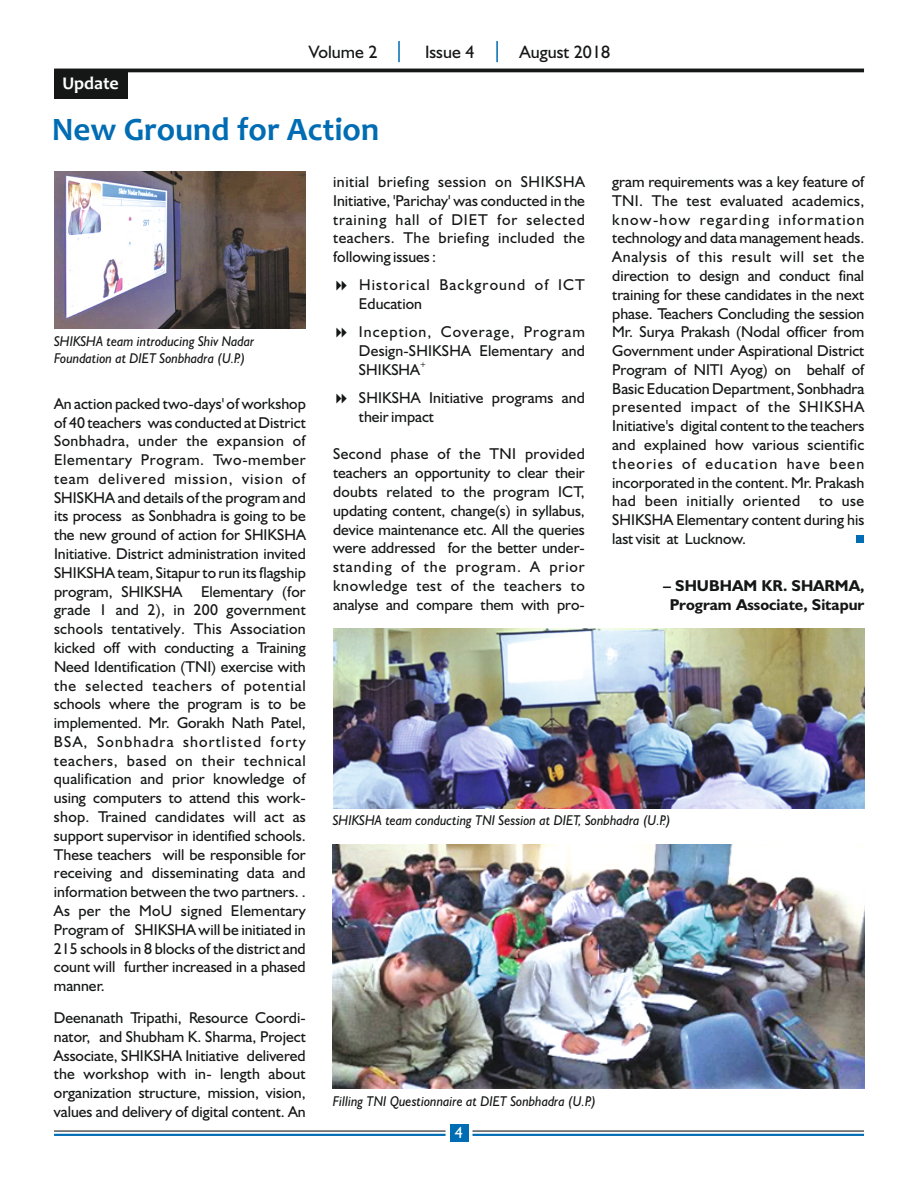
<style>
.page{position:relative;width:918px;height:1188px;background:#fff}
.page>*{position:absolute;margin:0;border:0;box-sizing:border-box;transform-origin:0 0}
.t1{font:700 33px "Candara";color:#006cb3}
.t2{font:18px "Humanist 521 BT";color:#151616}
.t3{font:700 18px "Candara";color:#fff}
.t4{font:16.05px "Humanist 521 BT";color:#fff}
.t5{font:15.75px/18.8px "Humanist 521 BT";color:#151616;text-align:justify}
.t6{font:700 15.75px/18.9px "Humanist 521 BT";color:#151616;text-align:center}
.t7{font:15.75px/18.8px "Humanist 521 BT";letter-spacing:.075em;color:#151616}
.t8{font:italic 14.25px/17px "Humanist 521 BT";color:#151616;scale:.95 1}
.t9{font:7.8px "Humanist 521 BT";color:#151616}
</style>
<div class="page">
<hr style="left:54px;top:69px;width:810px;height:3px;background:#151616">
<hr style="left:54px;top:1134px;width:392px;height:2px;background:#006cb3">
<hr style="left:54px;top:1131px;width:392px;height:1px;background:#151616">
<div style="left:450px;top:1124px;width:18px;height:18px;background:#006cb3"></div>
<hr style="left:473px;top:1134px;width:391px;height:2px;background:#006cb3">
<hr style="left:473px;top:1131px;width:391px;height:1px;background:#151616">
<hr style="left:398px;top:41px;width:2px;height:21px;background:#006cb3">
<hr style="left:496px;top:41px;width:2px;height:21px;background:#006cb3">
<div style="left:54px;top:72px;width:74px;height:26px;background:#151616"></div>
<img style="left:54px;top:172px;width:252px;height:156px">
<img style="left:334px;top:628px;width:530px;height:181px">
<img style="left:333px;top:845px;width:531px;height:244px">
<div style="left:856px;top:535px;width:8px;height:8px;background:#006cb3"></div>
<p class="t3" style="left:62px;top:76px;width:58px">Update</p>
<p class="t2" style="left:309px;top:44px;width:70px">Volume 2</p>
<p class="t2" style="left:425px;top:44px;width:51px">Issue 4</p>
<p class="t2" style="left:519px;top:44px;width:92px">August 2018</p>
<h1 class="t1" style="left:52px;top:116px;width:329px">New Ground for Action</h1>
<p class="t8" style="left:54px;top:334px;width:212px">SHIKSHA team introducing Shiv Nadar<br>Foundation at DIET Sonbhadra (U.P.)</p>
<p class="t5" style="left:54px;top:395px;width:253px">An action packed two-days' of workshop of 40 teachers was conducted at District Sonbhadra, under the expansion of Elementary Program. Two-member team delivered mission, vision of SHISKHA and details of the program and its process as Sonbhadra is going to be the new ground of action for SHIKSHA Initiative. District administration invited SHIKSHA team, Sitapur to run its flagship program, SHIKSHA Elementary (for grade 1 and 2), in 200 government schools tentatively. This Association kicked off with conducting a Training Need Identification (TNI) exercise with the selected teachers of potential schools where the program is to be implemented. Mr. Gorakh Nath Patel, BSA, Sonbhadra shortlisted forty teachers, based on their technical qualification and prior knowledge of using computers to attend this work&shy;shop. Trained candidates will act as support supervisor in identified schools.<br>These teachers will be responsible for receiving and disseminating data and information between the two partners. .<br>As per the MoU signed Elementary Program of SHIKSHA will be initiated in 215 schools in 8 blocks of the district and count will further increased in a phased manner.</p>
<p class="t5" style="left:54px;top:1010px;width:253px">Deenanath Tripathi, Resource Coordi&shy;nator, and Shubham K. Sharma, Project Associate, SHIKSHA Initiative delivered the workshop with in- length about organization structure, mission, vision, values and delivery of digital content. An</p>
<p class="t5" style="left:333px;top:174px;width:253px">initial briefing session on SHIKSHA Initiative, 'Parichay' was conducted in the training hall of DIET for selected teachers. The briefing included the following issues :</p>
<p class="t7" style="left:359px;top:277px;width:227px">Historical Background of ICT<br>Education</p>
<p class="t5" style="left:359px;top:324px;width:227px">Inception, Coverage, Program<br>Design-SHIKSHA Elementary and</p>
<p class="t9" style="left:420px;top:361px;width:8px">+</p>
<p class="t5" style="left:359px;top:357px;width:227px;line-height:28.2px">SHIKSHA<br>SHIKSHA Initiative programs and</p>
<p class="t5" style="left:359px;top:408px;width:77px">their impact</p>
<p class="t5" style="left:333px;top:446px;width:253px">Second phase of the TNI provided teachers an opportunity to clear their doubts related to the program ICT, updating content, change(s) in syllabus, device maintenance etc. All the queries were addressed for the better under&shy;standing of the program. A prior knowledge test of the teachers to analyse and compare them with pro-</p>
<p class="t5" style="left:612px;top:174px;width:254px">gram requirements was a key feature of TNI. The test evaluated academics, know-how regarding information technology and data management heads.<br>Analysis of this result will set the direction to design and conduct final training for these candidates in the next phase. Teachers Concluding the session Mr. Surya Prakash (Nodal officer from Government under Aspirational District Program of NITI Ayog) on behalf of Basic Education Department, Sonbhadra presented impact of the SHIKSHA Initiative's digital content to the teachers and explained how various scientific theories of education have been incorporated in the content. Mr. Prakash had been initially oriented to use SHIKSHA Elementary content during his last visit at Lucknow.</p>
<p class="t6" style="left:663px;top:578px;width:203px">– SHUBHAM KR. SHARMA,<br>Program Associate, Sitapur</p>
<p class="t8" style="left:333px;top:813px;width:357px">SHIKSHA team conducting TNI Session at DIET, Sonbhadra (U.P.)</p>
<p class="t8" style="left:333px;top:1094px;width:279px">Filling TNI Questionnaire at DIET Sonbhadra (U.P.)</p>
<p class="t4" style="left:455px;top:1126px;width:10px">4</p>
</div>
